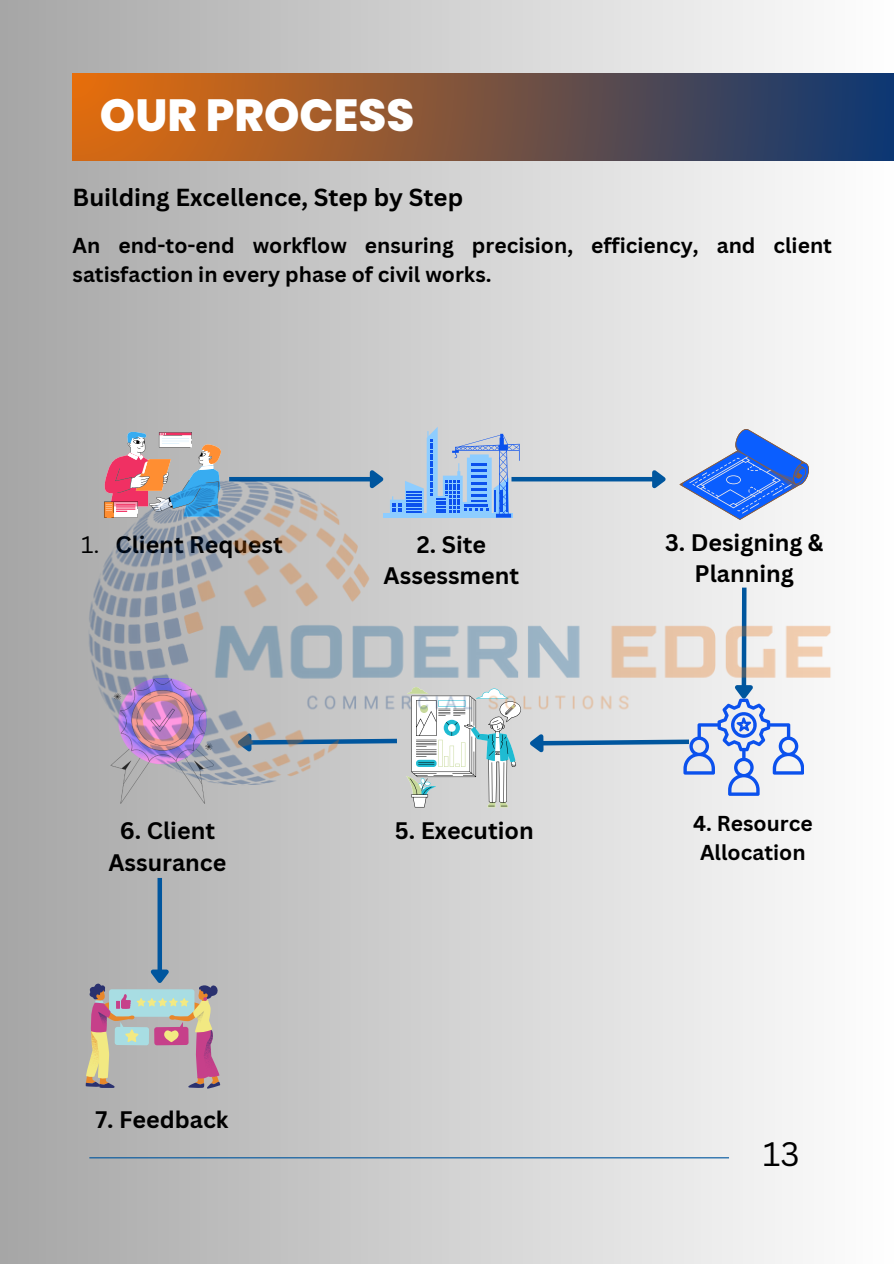
<style>
.page{position:relative;width:894px;height:1264px;background:#fff}
.page>*{position:absolute;margin:0;border:0;box-sizing:border-box;transform-origin:0 0}
.t1{font:800 45px "Poppins";color:#fff}
.t2{font:33px "Canva Sans";color:#000}
.t3{font:700 24px "Canva Sans";color:#000}
.t4{font:700 23.25px/31.5px "Canva Sans";color:#000;text-align:center}
.t5{font:700 21px/29.2px "Canva Sans";color:#000;text-align:center}
.s1{font-weight:400}
</style>
<div class="page">
<div style="left:0;top:0;width:893px;height:1263px;background:linear-gradient(to right,#a5a5a5,#fefefe)"></div>
<hr style="left:89px;top:1157px;width:639px;height:1px;background:#00569e">
<div style="left:73px;top:74px;width:820px;height:87px;background:linear-gradient(to right,#e56d0c,#0d3773)"></div>
<svg style="left:86px;top:1078px;width:134px;height:10px"></svg>
<img style="left:0;top:185px;width:893px;height:893px">
<h2 class="t1" style="left:100px;top:84px;width:316px">OUR PROCESS</h2>
<p class="t3" style="left:73px;top:180px;width:392px">Building Excellence, Step by Step</p>
<h2 class="t5" style="left:73px;top:230px;width:760px;text-align:left">An end-to-end workflow ensuring precision, efficiency, and client satisfaction in every phase of civil works.</h2>
<p class="t4" style="left:81px;top:528px;width:203px"><span class="s1">1.</span> Client Request</p>
<p class="t4" style="left:383px;top:528px;width:137px">2. Site<br>Assessment</p>
<p class="t4" style="left:665px;top:526px;width:160px">3. Designing &amp;<br>Planning</p>
<p class="t4" style="left:120px;top:814px;width:97px">6. Client</p>
<p class="t4" style="left:394px;top:814px;width:140px">5. Execution</p>
<p class="t4" style="left:108px;top:845px;width:119px">Assurance</p>
<p class="t4" style="left:95px;top:1102px;width:134px">7. Feedback</p>
<p class="t5" style="left:692px;top:807px;width:121px">4. Resource<br>Allocation</p>
<h1 class="t2" style="left:762px;top:1130px;width:38px">13</h1>
</div>
